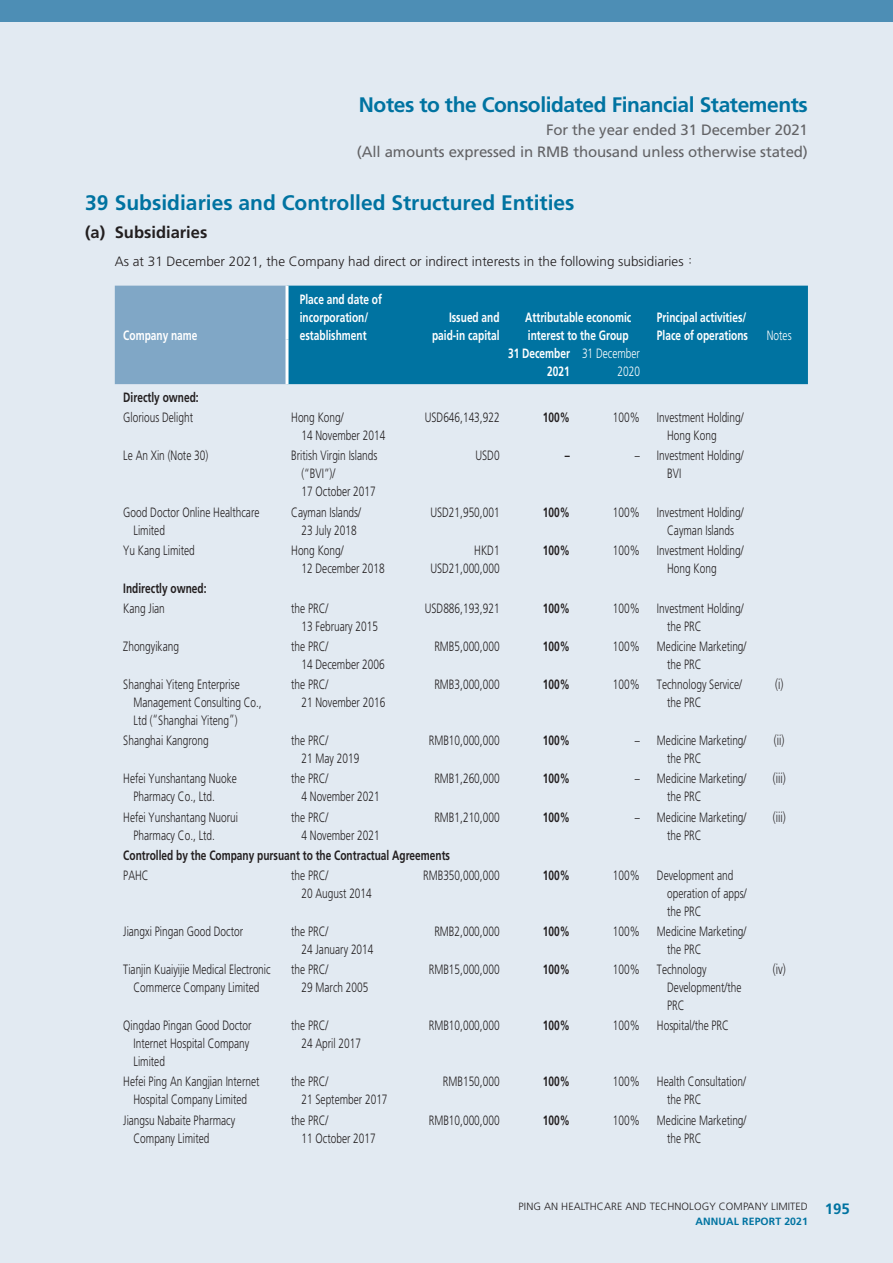
<style>
.page{position:relative;width:893px;height:1263px;background:#e2eaf2}
.page>*{position:absolute;margin:0;border:0;box-sizing:border-box;transform-origin:0 0}
.t1{font:700 21px "Frutiger LT Std";color:#0073a1}
.t2{font:700 21px "Frutiger LT Std";letter-spacing:-.02em;color:#0073a1}
.t3{font:700 16.5px "Frutiger LT Std";color:#231f20}
.t4{font:15px/22.5px "Frutiger LT Std";letter-spacing:-.01em;color:#636366;text-align:right}
.t5{font:700 15px "Frutiger LT Std";color:#0073a1}
.t6{font:300 14.25px "Frutiger LT Std";color:#231f20;scale:.75 1}
.t7{font:300 13.5px/18px "Frutiger LT Std";color:#231f20;scale:.75 1}
.t8{font:700 13.5px/18px "Frutiger LT Std";color:#fff;scale:.75 1}
.t9{font:700 13.5px "Frutiger LT Std";color:#231f20;scale:.75 1}
.t10{font:300 13.5px "Frutiger LT Std";color:#231f20}
.t11{font:300 13.5px/18px "Frutiger LT Std";color:#fff;text-align:right;scale:.75 1}
.t12{font:300 10.5px "Frutiger LT Std";letter-spacing:.01em;color:#231f20}
.t13{font:700 10.5px "Frutiger LT Std";letter-spacing:.01em;color:#0073a1}
.s1{font-family:"M Hei HK Light E Ten B5 H";font-weight:400}
</style>
<div class="page">
<div style="left:0;top:0;width:893px;height:21px;background:#4d8eb5"></div>
<div style="left:115px;top:286px;width:171px;height:98px;background:#80a7c6"></div>
<div style="left:289px;top:286px;width:519px;height:98px;background:#0073a1"></div>
<hr style="left:286px;top:286px;width:3px;height:54px;background:#fff">
<hr style="left:286px;top:340px;width:3px;height:44px;background:#fff">
<h1 class="t2" style="left:359px;top:92px;width:451px">Notes to the Consolidated Financial Statements</h1>
<p class="t4" style="left:357px;top:118px;width:452px">For the year ended 31 December 2021<br>(All amounts expressed in RMB thousand unless otherwise stated)</p>
<h1 class="t1" style="left:85px;top:190px;width:491px">39 Subsidiaries and Controlled Structured Entities</h1>
<p class="t3" style="left:85px;top:223px;width:124px">(a) Subsidiaries</p>
<p class="t10" style="left:115px;top:253px;width:584px">As at 31 December 2021, the Company had direct or indirect interests in the following subsidiaries<span class="s1">：</span></p>
<p class="t8" style="left:123px;top:326px;width:101px">Company name</p>
<p class="t8" style="left:300px;top:290px;width:111px">Place and date of incorporation/ establishment</p>
<p class="t8" style="left:432px;top:308px;width:92px;text-align:right">Issued and paid-in capital</p>
<p class="t8" style="left:525px;top:308px;width:143px">Attributable economic interest to the Group</p>
<p class="t8" style="left:657px;top:308px;width:123px">Principal activities/<br>Place of operations</p>
<p class="t8" style="left:508px;top:344px;width:84px;text-align:right">31 December<br>2021</p>
<p class="t11" style="left:582px;top:345px;width:79px">31 December<br>2020</p>
<p class="t11" style="left:767px;top:327px;width:35px">Notes</p>
<p class="t9" style="left:123px;top:389px;width:102px">Directly owned:</p>
<p class="t7" style="left:123px;top:410px;width:94px">Glorious Delight</p>
<p class="t7" style="left:301px;top:410px;width:113px;text-indent:-10px">Hong Kong/<br>14 November 2014</p>
<p class="t7" style="left:425px;top:410px;width:101px">USD646,143,922</p>
<p class="t9" style="left:543px;top:409px;width:38px">100%</p>
<p class="t7" style="left:613px;top:410px;width:38px">100%</p>
<p class="t7" style="left:667px;top:410px;width:103px;text-indent:-10px">Investment Holding/<br>Hong Kong</p>
<p class="t7" style="left:123px;top:448px;width:115px">Le An Xin (Note 30)</p>
<p class="t7" style="left:301px;top:448px;width:103px;text-indent:-10px">British Virgin Islands (“BVI”)/<br>17 October 2017</p>
<p class="t7" style="left:475px;top:448px;width:34px">USD0</p>
<p class="t9" style="left:565px;top:448px;width:8px">–</p>
<p class="t7" style="left:667px;top:448px;width:103px;text-indent:-32px">– Investment Holding/<br>BVI</p>
<p class="t7" style="left:134px;top:504px;width:169px;text-indent:-10px">Good Doctor Online Healthcare<br>Limited</p>
<p class="t7" style="left:291px;top:504px;width:94px;text-align:center">Cayman Islands/<br>23 July 2018</p>
<p class="t7" style="left:430px;top:504px;width:94px">USD21,950,001</p>
<p class="t9" style="left:543px;top:504px;width:38px">100%</p>
<p class="t7" style="left:613px;top:504px;width:38px">100%</p>
<p class="t7" style="left:657px;top:504px;width:117px;text-align:center">Investment Holding/<br>Cayman Islands</p>
<p class="t7" style="left:123px;top:542px;width:97px">Yu Kang Limited</p>
<p class="t7" style="left:301px;top:542px;width:113px;text-indent:-10px">Hong Kong/<br>12 December 2018</p>
<p class="t7" style="left:430px;top:542px;width:94px;text-align:right">HKD1<br>USD21,000,000</p>
<p class="t9" style="left:543px;top:542px;width:38px">100%</p>
<p class="t7" style="left:613px;top:542px;width:38px">100%</p>
<p class="t7" style="left:667px;top:542px;width:103px;text-indent:-10px">Investment Holding/<br>Hong Kong</p>
<p class="t9" style="left:123px;top:580px;width:113px">Indirectly owned:</p>
<p class="t7" style="left:123px;top:601px;width:57px">Kang Jian</p>
<p class="t7" style="left:301px;top:601px;width:104px;text-indent:-10px">the PRC/<br>13 February 2015</p>
<p class="t7" style="left:425px;top:601px;width:101px">USD886,193,921</p>
<p class="t9" style="left:543px;top:600px;width:38px">100%</p>
<p class="t7" style="left:613px;top:601px;width:38px">100%</p>
<p class="t7" style="left:667px;top:601px;width:103px;text-indent:-10px">Investment Holding/ the PRC</p>
<p class="t7" style="left:123px;top:639px;width:76px">Zhongyikang</p>
<p class="t7" style="left:301px;top:639px;width:113px;text-indent:-10px">the PRC/<br>14 December 2006</p>
<p class="t7" style="left:434px;top:639px;width:89px">RMB5,000,000</p>
<p class="t9" style="left:543px;top:638px;width:38px">100%</p>
<p class="t7" style="left:613px;top:639px;width:38px">100%</p>
<p class="t7" style="left:667px;top:639px;width:107px;text-indent:-10px">Medicine Marketing/ the PRC</p>
<p class="t7" style="left:134px;top:677px;width:173px;text-indent:-10px">Shanghai Yiteng Enterprise<br>Management Consulting Co.,<br>Ltd (“Shanghai Yiteng”)</p>
<p class="t7" style="left:301px;top:677px;width:113px;text-indent:-10px">the PRC/<br>21 November 2016</p>
<p class="t7" style="left:434px;top:677px;width:89px">RMB3,000,000</p>
<p class="t9" style="left:543px;top:676px;width:38px">100%</p>
<p class="t7" style="left:613px;top:677px;width:38px">100%</p>
<p class="t7" style="left:667px;top:677px;width:101px;text-indent:-10px">Technology Service/ the PRC</p>
<p class="t6" style="left:775px;top:676px;width:13px">(i)</p>
<p class="t7" style="left:123px;top:733px;width:116px">Shanghai Kangrong</p>
<p class="t7" style="left:301px;top:733px;width:79px;text-indent:-10px">the PRC/<br>21 May 2019</p>
<p class="t7" style="left:429px;top:733px;width:96px">RMB10,000,000</p>
<p class="t9" style="left:543px;top:732px;width:38px">100%</p>
<p class="t7" style="left:667px;top:733px;width:107px;text-indent:-32px">– Medicine Marketing/ the PRC</p>
<p class="t6" style="left:774px;top:732px;width:16px">(ii)</p>
<p class="t7" style="left:134px;top:771px;width:139px;text-indent:-10px">Hefei Yunshantang Nuoke<br>Pharmacy Co., Ltd.</p>
<p class="t7" style="left:301px;top:771px;width:106px;text-indent:-10px">the PRC/<br>4 November 2021</p>
<p class="t7" style="left:434px;top:771px;width:89px">RMB1,260,000</p>
<p class="t9" style="left:543px;top:771px;width:38px">100%</p>
<p class="t7" style="left:667px;top:771px;width:107px;text-indent:-32px">– Medicine Marketing/ the PRC</p>
<p class="t6" style="left:773px;top:770px;width:19px">(iii)</p>
<p class="t7" style="left:134px;top:809px;width:141px;text-indent:-10px">Hefei Yunshantang Nuorui<br>Pharmacy Co., Ltd.</p>
<p class="t7" style="left:301px;top:809px;width:106px;text-indent:-10px">the PRC/<br>4 November 2021</p>
<p class="t7" style="left:434px;top:809px;width:89px">RMB1,210,000</p>
<p class="t9" style="left:543px;top:809px;width:38px">100%</p>
<p class="t7" style="left:667px;top:809px;width:107px;text-indent:-32px">– Medicine Marketing/ the PRC</p>
<p class="t6" style="left:773px;top:808px;width:19px">(iii)</p>
<p class="t9" style="left:123px;top:847px;width:437px">Controlled by the Company pursuant to the Contractual Agreements</p>
<p class="t7" style="left:123px;top:868px;width:35px">PAHC</p>
<p class="t7" style="left:301px;top:868px;width:95px;text-indent:-10px">the PRC/<br>20 August 2014</p>
<p class="t7" style="left:423px;top:868px;width:104px">RMB350,000,000</p>
<p class="t9" style="left:543px;top:867px;width:38px">100%</p>
<p class="t7" style="left:613px;top:868px;width:38px">100%</p>
<p class="t7" style="left:667px;top:868px;width:107px;text-indent:-10px">Development and operation of apps/ the PRC</p>
<p class="t7" style="left:123px;top:924px;width:161px">Jiangxi Pingan Good Doctor</p>
<p class="t7" style="left:301px;top:924px;width:98px;text-indent:-10px">the PRC/<br>24 January 2014</p>
<p class="t7" style="left:434px;top:924px;width:89px">RMB2,000,000</p>
<p class="t9" style="left:543px;top:923px;width:38px">100%</p>
<p class="t7" style="left:613px;top:924px;width:38px">100%</p>
<p class="t7" style="left:667px;top:924px;width:107px;text-indent:-10px">Medicine Marketing/ the PRC</p>
<p class="t7" style="left:123px;top:962px;width:198px;text-align:center">Tianjin Kuaiyijie Medical Electronic<br>Commerce Company Limited</p>
<p class="t7" style="left:301px;top:962px;width:91px;text-indent:-10px">the PRC/<br>29 March 2005</p>
<p class="t7" style="left:429px;top:962px;width:96px">RMB15,000,000</p>
<p class="t9" style="left:543px;top:961px;width:38px">100%</p>
<p class="t7" style="left:613px;top:962px;width:38px">100%</p>
<p class="t7" style="left:667px;top:962px;width:100px;text-indent:-10px">Technology<br>Development/the<br>PRC</p>
<p class="t6" style="left:773px;top:961px;width:19px">(iv)</p>
<p class="t7" style="left:134px;top:1018px;width:159px;text-indent:-10px">Qingdao Pingan Good Doctor<br>Internet Hospital Company<br>Limited</p>
<p class="t7" style="left:301px;top:1018px;width:81px;text-indent:-10px">the PRC/<br>24 April 2017</p>
<p class="t7" style="left:429px;top:1018px;width:96px">RMB10,000,000</p>
<p class="t9" style="left:543px;top:1017px;width:38px">100%</p>
<p class="t7" style="left:613px;top:1018px;width:38px">100%</p>
<p class="t7" style="left:657px;top:1018px;width:98px">Hospital/the PRC</p>
<p class="t7" style="left:123px;top:1074px;width:183px;text-align:center">Hefei Ping An Kangjian Internet<br>Hospital Company Limited</p>
<p class="t7" style="left:301px;top:1074px;width:116px;text-indent:-10px">the PRC/<br>21 September 2017</p>
<p class="t7" style="left:443px;top:1074px;width:77px">RMB150,000</p>
<p class="t9" style="left:543px;top:1073px;width:38px">100%</p>
<p class="t7" style="left:613px;top:1074px;width:38px">100%</p>
<p class="t7" style="left:667px;top:1074px;width:106px;text-indent:-10px">Health Consultation/ the PRC</p>
<p class="t7" style="left:134px;top:1112px;width:137px;text-indent:-10px">Jiangsu Nabaite Pharmacy<br>Company Limited</p>
<p class="t7" style="left:301px;top:1112px;width:101px;text-indent:-10px">the PRC/<br>11 October 2017</p>
<p class="t7" style="left:429px;top:1112px;width:96px">RMB10,000,000</p>
<p class="t9" style="left:543px;top:1112px;width:38px">100%</p>
<p class="t7" style="left:613px;top:1112px;width:38px">100%</p>
<p class="t7" style="left:667px;top:1112px;width:107px;text-indent:-10px">Medicine Marketing/ the PRC</p>
<p class="t12" style="left:519px;top:1200px;width:291px">PING AN HEALTHCARE AND TECHNOLOGY COMPANY LIMITED</p>
<p class="t13" style="left:696px;top:1215px;width:114px">ANNUAL REPORT 2021</p>
<p class="t5" style="left:825px;top:1199px;width:27px">195</p>
</div>
